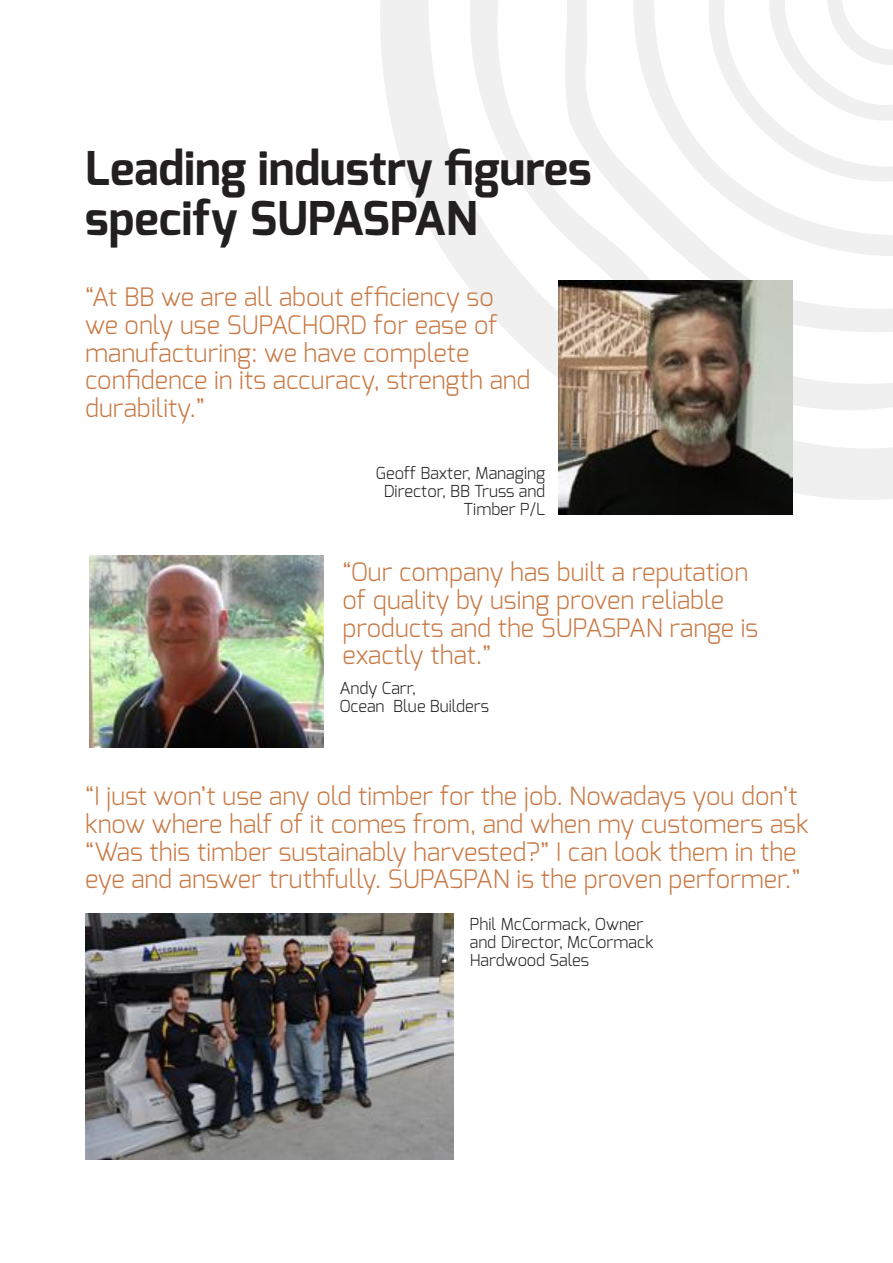
<style>
.page{position:relative;width:893px;height:1263px;background:#fff}
.page>*{position:absolute;margin:0;border:0;box-sizing:border-box;transform-origin:0 0}
.t1{font:700 46.5px/49.5px "Exo";color:#221f20}
.t2{font:300 25.35px/27.8px "Exo";color:#c87a46}
.t3{font:300 16.5px/18px "Exo";color:#221f20}
</style>
<div class="page">
<svg style="left:380px;top:0;width:513px;height:500px"></svg>
<svg style="left:445px;top:0;width:448px;height:414px"></svg>
<svg style="left:551px;top:0;width:342px;height:355px"></svg>
<svg style="left:631px;top:0;width:262px;height:256px"></svg>
<svg style="left:700px;top:0;width:193px;height:185px"></svg>
<img style="left:558px;top:281px;width:235px;height:233px">
<img style="left:89px;top:556px;width:235px;height:192px">
<img style="left:85px;top:913px;width:369px;height:246px">
<h1 class="t1" style="left:85px;top:144px;width:508px">Leading industry figures specify SUPASPAN</h1>
<p class="t2" style="left:85px;top:283px;width:447px">“At BB we are all about efficiency so we only use SUPACHORD for ease of manufacturing: we have complete confidence in its accuracy, strength and durability.”</p>
<p class="t3" style="left:376px;top:463px;width:171px;text-align:right">Geoff Baxter, Managing<br>Director, BB Truss and<br>Timber P/L</p>
<p class="t2" style="left:342px;top:558px;width:417px">“Our company has built a reputation of quality by using proven reliable products and the SUPASPAN range is exactly that.”</p>
<p class="t3" style="left:340px;top:679px;width:151px">Andy Carr,<br>Ocean Blue Builders</p>
<p class="t2" style="left:85px;top:782px;width:725px">“I just won’t use any old timber for the job. Nowadays you don’t know where half of it comes from, and when my customers ask “Was this timber sustainably harvested?” I can look them in the eye and answer truthfully. SUPASPAN is the proven performer.”</p>
<p class="t3" style="left:470px;top:915px;width:185px">Phil McCormack, Owner and Director, McCormack<br>Hardwood Sales</p>
</div>
